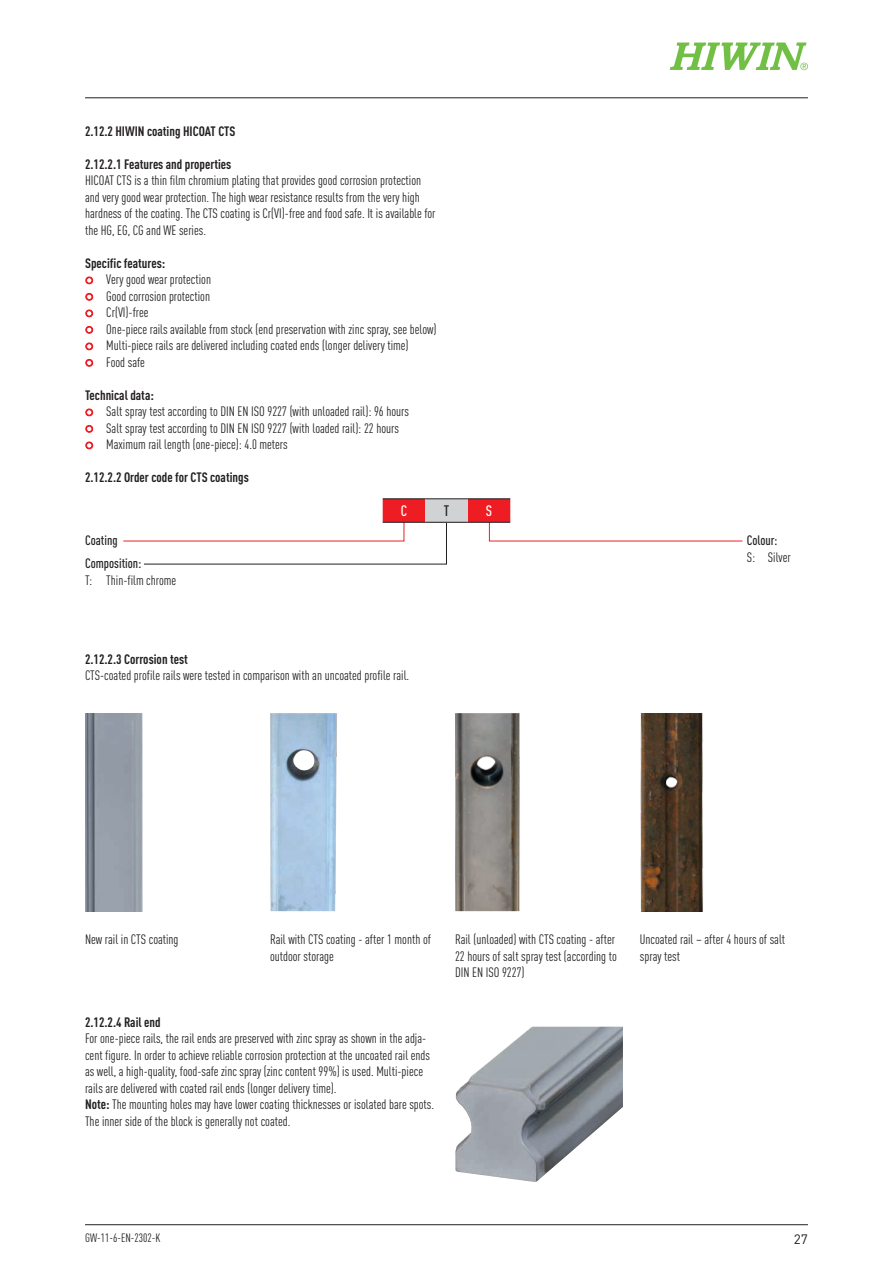
<style>
.page{position:relative;width:893px;height:1263px;background:#fff}
.page>*{position:absolute;margin:0;border:0;box-sizing:border-box;transform-origin:0 0}
.t1{font:500 condensed 15px "DIN Pro";color:#fff}
.t2{font:500 condensed 15px "DIN Pro";color:#231f20}
.t3{font:condensed 13.5px/16.5px "DIN Pro";color:#231f20}
.t4{font:700 condensed 13.5px "DIN Pro";color:#231f20}
.t5{font:500 condensed 13.5px/23.1px "DIN Pro";color:#231f20}
.t6{font:13.5px "DIN Pro";color:#231f20}
.t7{font:condensed 12px "DIN Pro";color:#231f20}
.s1{font-weight:700}
</style>
<div class="page">
<hr style="left:85px;top:98px;width:723px;height:1px;background:#231f20">
<hr style="left:85px;top:1224px;width:723px;height:1px;background:#231f20">
<svg style="left:670px;top:43px;width:138px;height:27px"></svg>
<svg style="left:123px;top:499px;width:620px;height:66px"></svg>
<div style="left:425px;top:499px;width:43px;height:23px;background:#d1d2d4"></div>
<hr style="left:383px;top:498px;width:42px;height:1px;background:#231f20">
<hr style="left:425px;top:498px;width:43px;height:1px;background:#231f20">
<hr style="left:468px;top:498px;width:42px;height:1px;background:#231f20">
<hr style="left:383px;top:522px;width:42px;height:1px;background:#231f20">
<hr style="left:425px;top:522px;width:43px;height:1px;background:#231f20">
<hr style="left:468px;top:522px;width:42px;height:1px;background:#231f20">
<img style="left:640px;top:713px;width:63px;height:198px">
<img style="left:455px;top:1027px;width:168px;height:155px">
<img style="left:85px;top:713px;width:58px;height:198px">
<img style="left:270px;top:713px;width:67px;height:198px">
<img style="left:455px;top:713px;width:65px;height:198px">
<p class="t4" style="left:85px;top:121px;width:152px">2.12.2 HIWIN coating HICOAT CTS</p>
<p class="t4" style="left:85px;top:154px;width:148px">2.12.2.1 Features and properties</p>
<p class="t3" style="left:85px;top:171px;width:352px">HICOAT CTS is a thin film chromium plating that provides good corrosion protection and very good wear protection. The high wear resistance results from the very high hardness of the coating. The CTS coating is Cr(VI)-free and food safe. It is available for the HG, EG, CG and WE series.</p>
<p class="t4" style="left:85px;top:253px;width:82px">Specific features:</p>
<p class="t3" style="left:106px;top:270px;width:332px">Very good wear protection<br>Good corrosion protection<br>Cr(VI)-free<br>One-piece rails available from stock (end preservation with zinc spray, see below)<br>Multi-piece rails are delivered including coated ends (longer delivery time)<br>Food safe</p>
<p class="t4" style="left:85px;top:385px;width:70px">Technical data:</p>
<p class="t3" style="left:106px;top:402px;width:304px">Salt spray test according to DIN EN ISO 9227 (with unloaded rail): 96 hours<br>Salt spray test according to DIN EN ISO 9227 (with loaded rail): 22 hours<br>Maximum rail length (one-piece): 4.0 meters</p>
<p class="t4" style="left:85px;top:467px;width:165px">2.12.2.2 Order code for CTS coatings</p>
<p class="t5" style="left:85px;top:528px;width:58px">Coating<br>Composition:</p>
<p class="t3" style="left:85px;top:571px;width:93px">T: Thin-film chrome</p>
<p class="t1" style="left:401px;top:500px;width:8px">C</p>
<p class="t2" style="left:444px;top:500px;width:7px">T</p>
<p class="t1" style="left:486px;top:500px;width:8px">S</p>
<p class="t4" style="left:85px;top:649px;width:104px">2.12.2.3 Corrosion test</p>
<p class="t3" style="left:85px;top:666px;width:326px">CTS-coated profile rails were tested in comparison with an uncoated profile rail.</p>
<p class="t5" style="left:747px;top:528px;width:32px">Colour:</p>
<p class="t3" style="left:747px;top:548px;width:46px">S: Silver</p>
<p class="t3" style="left:85px;top:930px;width:95px">New rail in CTS coating</p>
<p class="t3" style="left:270px;top:930px;width:162px">Rail with CTS coating - after 1 month of outdoor storage</p>
<p class="t3" style="left:455px;top:930px;width:163px">Rail (unloaded) with CTS coating - after<br>22 hours of salt spray test (according to<br>DIN EN ISO 9227)</p>
<p class="t3" style="left:640px;top:930px;width:147px">Uncoated rail – after 4 hours of salt spray test</p>
<p class="t4" style="left:85px;top:1012px;width:77px">2.12.2.4 Rail end</p>
<p class="t3" style="left:85px;top:1029px;width:351px">For one-piece rails, the rail ends are preserved with zinc spray as shown in the adja&shy;cent figure. In order to achieve reliable corrosion protection at the uncoated rail ends as well, a high-quality, food-safe zinc spray (zinc content 99%) is used. Multi-piece rails are delivered with coated rail ends (longer delivery time).<br><span class="s1">Note:</span> The mounting holes may have lower coating thicknesses or isolated bare spots.<br>The inner side of the block is generally not coated.</p>
<p class="t7" style="left:85px;top:1229px;width:77px">GW-11-6-EN-2302-K</p>
<p class="t6" style="left:794px;top:1228px;width:16px">27</p>
</div>
